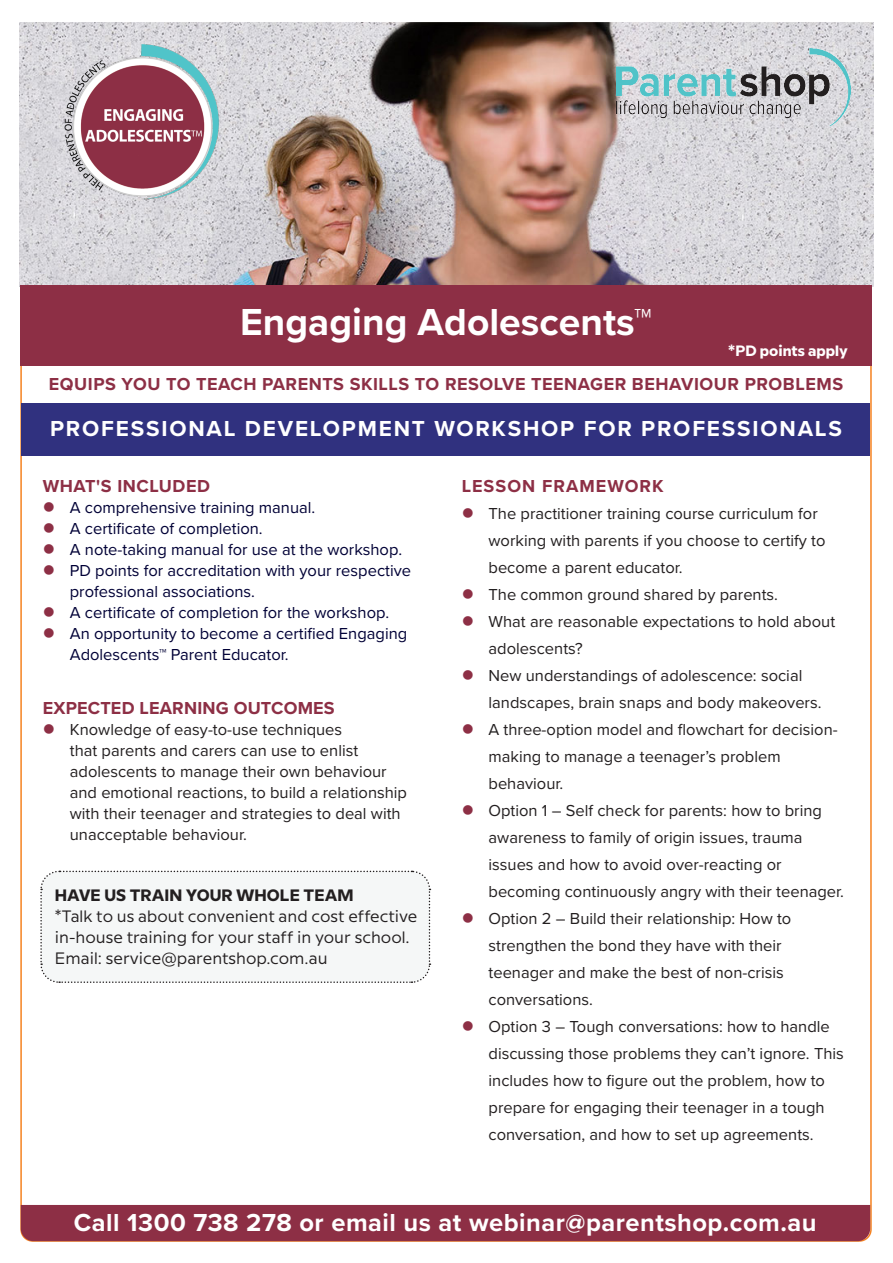
<style>
.page{position:relative;width:893px;height:1263px;background:#fff}
.page>*{position:absolute;margin:0;border:0;box-sizing:border-box;transform-origin:0 0}
.t1{font:700 39px "Proxima Nova";color:#fff}
.t2{font:700 25.5px "Proxima Nova";letter-spacing:.02em;color:#fff}
.t3{font:700 22.5px "Proxima Nova";letter-spacing:.08em;color:#fff}
.t4{font:700 18px "Proxima Nova";letter-spacing:.03em;color:#8d2f45}
.t5{font:700 18px "Proxima Nova";letter-spacing:.01em;color:#8d2f45}
.t6{font:700 18px "Proxima Nova";letter-spacing:.06em;color:#8d2f45}
.t7{font:16.5px/27px "Proxima Nova";color:#231f20}
.t8{font:16.5px/21px "Proxima Nova";color:#000036}
.t9{font:16.5px "Milliard";color:#231f20}
.t10{font:700 16.5px "Milliard";color:#231f20}
.t11{font:700 15px "Milliard";color:#fff}
</style>
<div class="page">
<img style="left:20px;top:23px;width:853px;height:263px">
<div style="left:21px;top:403px;width:849px;height:53px;background:#30317f"></div>
<div style="left:21px;top:285px;width:851px;height:81px;background:#8d2f45"></div>
<img style="left:616px;top:49px;width:234px;height:76px">
<div style="left:21px;top:1205px;width:849px;height:36px;background:#8d2f45"></div>
<img style="left:52px;top:32px;width:181px;height:181px">
<div style="left:40px;top:870px;width:391px;height:113px;background:#f5f7f7"></div>
<svg style="left:34px;top:40px;width:9px;height:10px"></svg>
<p class="t1" style="left:240px;top:293px;width:413px">Engaging Adolescents™</p>
<p class="t11" style="left:728px;top:339px;width:121px">*PD points apply</p>
<p class="t4" style="left:49px;top:371px;width:796px">EQUIPS YOU TO TEACH PARENTS SKILLS TO RESOLVE TEENAGER BEHAVIOUR PROBLEMS</p>
<p class="t3" style="left:50px;top:412px;width:793px">PROFESSIONAL DEVELOPMENT WORKSHOP FOR PROFESSIONALS</p>
<p class="t4" style="left:43px;top:472px;width:169px">WHAT'S INCLUDED</p>
<p class="t8" style="left:70px;top:496px;width:247px">A comprehensive training manual.</p>
<p class="t8" style="left:70px;top:517px;width:194px">A certificate of completion.</p>
<p class="t8" style="left:70px;top:538px;width:334px">A note-taking manual for use at the workshop.</p>
<p class="t8" style="left:70px;top:559px;width:343px">PD points for accreditation with your respective professional associations.</p>
<p class="t8" style="left:70px;top:601px;width:321px">A certificate of completion for the workshop.</p>
<p class="t8" style="left:70px;top:622px;width:339px">An opportunity to become a certified Engaging<br>Adolescents™ Parent Educator.</p>
<p class="t5" style="left:43px;top:694px;width:293px">EXPECTED LEARNING OUTCOMES</p>
<p class="t7" style="left:70px;top:718px;width:339px;line-height:21px">Knowledge of easy-to-use techniques<br>that parents and carers can use to enlist adolescents to manage their own behaviour and emotional reactions, to build a relationship with their teenager and strategies to deal with unacceptable behaviour.</p>
<p class="t10" style="left:55px;top:883px;width:300px">HAVE US TRAIN YOUR WHOLE TEAM</p>
<p class="t9" style="left:55px;top:905px;width:364px">*Talk to us about convenient and cost effective</p>
<p class="t9" style="left:55px;top:926px;width:356px">in-house training for your staff in your school.</p>
<p class="t9" style="left:55px;top:947px;width:274px">Email: service@parentshop.com.au</p>
<p class="t6" style="left:461px;top:472px;width:204px">LESSON FRAMEWORK</p>
<p class="t7" style="left:488px;top:499px;width:357px">The practitioner training course curriculum for working with parents if you choose to certify to become a parent educator.<br>The common ground shared by parents.<br>What are reasonable expectations to hold about adolescents?<br>New understandings of adolescence: social landscapes, brain snaps and body makeovers.<br>A three-option model and flowchart for decision&shy;making to manage a teenager’s problem behaviour.<br>Option 1 – Self check for parents: how to bring awareness to family of origin issues, trauma issues and how to avoid over-reacting or becoming continuously angry with their teenager.<br>Option 2 – Build their relationship: How to strengthen the bond they have with their teenager and make the best of non-crisis conversations.<br>Option 3 – Tough conversations: how to handle discussing those problems they can’t ignore. This includes how to figure out the problem, how to prepare for engaging their teenager in a tough conversation, and how to set up agreements.</p>
<p class="t2" style="left:74px;top:1203px;width:744px">Call 1300 738 278 or email us at webinar@parentshop.com.au</p>
</div>
